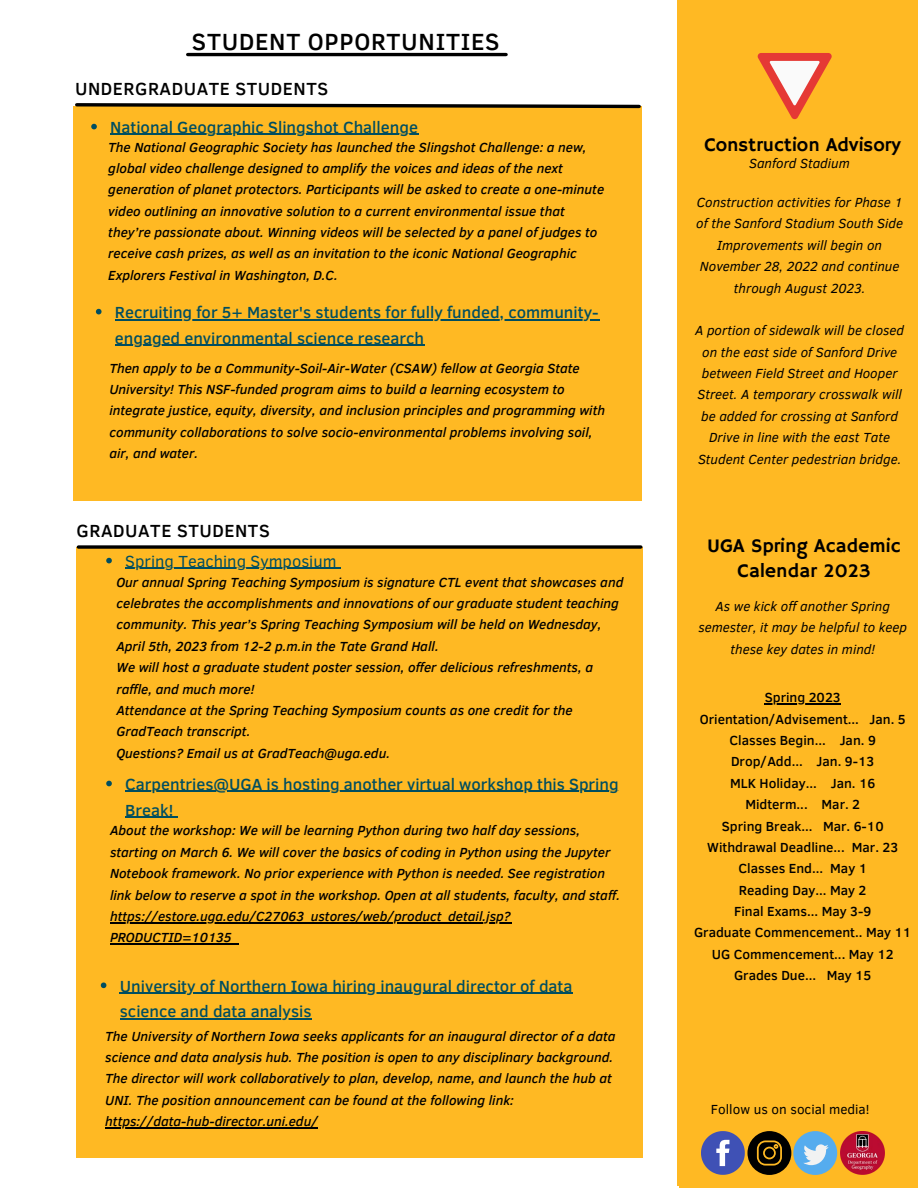
<style>
.page{position:relative;width:918px;height:1188px;background:#fff}
.page>*{position:absolute;margin:0;border:0;box-sizing:border-box;transform-origin:0 0}
.t1{font:500 24px "Clear Sans";letter-spacing:.03em;color:#000}
.t2{font:19.5px/24.8px "Hammersmith One";color:#000;text-align:center}
.t3{font:500 18px "Clear Sans";letter-spacing:.03em;color:#000}
.t4{font:500 16.5px/25.8px "Clear Sans";color:#004e60}
.t5{font:16.5px "Clear Sans";color:#004e60}
.t6{font:italic 500 13.5px/21.3px "Clear Sans";color:#000}
.t7{font:italic 13.5px/21.3px "Clear Sans";color:#000;text-align:center}
.t8{font:500 13.5px/21.3px "Clear Sans";color:#000;text-align:center}
.t9{font:13.5px "Clear Sans";color:#000}
</style>
<div class="page">
<div style="left:679px;top:0;width:239px;height:1188px;background:#ffb923"></div>
<div style="left:73px;top:106px;width:568px;height:395px;background:#ffb923"></div>
<svg style="left:75px;top:103px;width:567px;height:7px"></svg>
<div style="left:793px;top:1131px;width:44px;height:44px;background:#55acee;border-radius:50%"></div>
<svg style="left:803px;top:1144px;width:26px;height:21px"></svg>
<svg style="left:701px;top:1131px;width:90px;height:44px"></svg>
<img style="left:841px;top:1131px;width:44px;height:44px">
<svg style="left:758px;top:53px;width:74px;height:66px"></svg>
<svg style="left:91px;top:124px;width:6px;height:5px"></svg>
<hr style="left:110px;top:134px;width:308px;height:1px;background:#004e60">
<hr style="left:765px;top:703px;width:76px;height:2px;background:#000">
<svg style="left:96px;top:309px;width:6px;height:5px"></svg>
<hr style="left:115px;top:319px;width:484px;height:1px;background:#004e60">
<hr style="left:115px;top:345px;width:309px;height:1px;background:#004e60">
<hr style="left:188px;top:53px;width:318px;height:3px;background:#000">
<div style="left:77px;top:547px;width:565px;height:610px;background:#ffb923"></div>
<svg style="left:78px;top:545px;width:563px;height:4px;background:#272218"></svg>
<svg style="left:101px;top:983px;width:5px;height:5px"></svg>
<hr style="left:120px;top:993px;width:453px;height:1px;background:#004e60">
<hr style="left:120px;top:1019px;width:192px;height:1px;background:#004e60">
<hr style="left:105px;top:1127px;width:213px;height:1px;background:#000">
<svg style="left:106px;top:781px;width:6px;height:5px"></svg>
<hr style="left:125px;top:791px;width:494px;height:1px;background:#004e60">
<hr style="left:125px;top:817px;width:48px;height:1px;background:#004e60">
<hr style="left:110px;top:922px;width:401px;height:1px;background:#000">
<hr style="left:110px;top:943px;width:122px;height:2px;background:#000">
<svg style="left:232px;top:943px;width:7px;height:2px"></svg>
<svg style="left:106px;top:558px;width:6px;height:5px"></svg>
<hr style="left:125px;top:568px;width:212px;height:1px;background:#004e60">
<h1 class="t1" style="left:192px;top:24px;width:309px">STUDENT OPPORTUNITIES</h1>
<h3 class="t3" style="left:75px;top:75px;width:255px">UNDERGRADUATE STUDENTS</h3>
<p class="t4" style="left:110px;top:113px;width:309px">National Geographic Slingshot Challenge</p>
<p class="t6" style="left:108px;top:135px;width:497px">The National Geographic Society has launched the Slingshot Challenge: a new, global video challenge designed to amplify the voices and ideas of the next generation of planet protectors. Participants will be asked to create a one-minute video outlining an innovative solution to a current environmental issue that they’re passionate about. Winning videos will be selected by a panel of judges to receive cash prizes, as well as an invitation to the iconic National Geographic Explorers Festival in Washington, D.C.</p>
<p class="t4" style="left:115px;top:298px;width:485px">Recruiting for 5+ Master's students for fully funded, community&shy;engaged environmental science research</p>
<p class="t6" style="left:109px;top:357px;width:497px">Then apply to be a Community-Soil-Air-Water (CSAW) fellow at Georgia State University! This NSF-funded program aims to build a learning ecosystem to integrate justice, equity, diversity, and inclusion principles and programming with community collaborations to solve socio-environmental problems involving soil, air, and water.</p>
<h3 class="t3" style="left:77px;top:518px;width:195px">GRADUATE STUDENTS</h3>
<p class="t5" style="left:125px;top:549px;width:213px">Spring Teaching Symposium</p>
<p class="t6" style="left:116px;top:571px;width:508px">Our annual Spring Teaching Symposium is signature CTL event that showcases and celebrates the accomplishments and innovations of our graduate student teaching community. This year’s Spring Teaching Symposium will be held on Wednesday, April 5th, 2023 from 12-2 p.m.in the Tate Grand Hall.<br>We will host a graduate student poster session, offer delicious refreshments, a raffle, and much more!<br>Attendance at the Spring Teaching Symposium counts as one credit for the GradTeach transcript.<br>Questions? Email us at GradTeach@uga.edu.</p>
<p class="t4" style="left:125px;top:770px;width:495px">Carpentries@UGA is hosting another virtual workshop this Spring<br>Break!</p>
<p class="t6" style="left:110px;top:819px;width:512px">About the workshop: We will be learning Python during two half day sessions, starting on March 6. We will cover the basics of coding in Python using the Jupyter Notebook framework. No prior experience with Python is needed. See registration link below to reserve a spot in the workshop. Open at all students, faculty, and staff. https://estore.uga.edu/C27063_ustores/web/product_detail.jsp?<br>PRODUCTID=10135</p>
<p class="t4" style="left:120px;top:972px;width:454px">University of Northern Iowa hiring inaugural director of data science and data analysis</p>
<p class="t6" style="left:105px;top:1025px;width:512px">The University of Northern Iowa seeks applicants for an inaugural director of a data science and data analysis hub. The position is open to any disciplinary background.<br>The director will work collaboratively to plan, develop, name, and launch the hub at UNI. The position announcement can be found at the following link: https://data-hub-director.uni.edu/</p>
<h2 class="t2" style="left:704px;top:133px;width:198px">Construction Advisory</h2>
<p class="t7" style="left:749px;top:152px;width:102px">Sanford Stadium</p>
<p class="t7" style="left:696px;top:191px;width:208px">Construction activities for Phase 1 of the Sanford Stadium South Side<br>Improvements will begin on<br>November 28, 2022 and continue through August 2023.</p>
<p class="t7" style="left:695px;top:319px;width:210px">A portion of sidewalk will be closed on the east side of Sanford Drive between Field Street and Hooper Street. A temporary crosswalk will be added for crossing at Sanford Drive in line with the east Tate Student Center pedestrian bridge.</p>
<h2 class="t2" style="left:707px;top:534px;width:195px">UGA Spring Academic<br>Calendar 2023</h2>
<p class="t7" style="left:698px;top:595px;width:210px">As we kick off another Spring semester, it may be helpful to keep these key dates in mind!</p>
<p class="t8" style="left:694px;top:686px;width:219px">Spring 2023<br>Orientation/Advisement... Jan. 5<br>Classes Begin... Jan. 9<br>Drop/Add... Jan. 9-13<br>MLK Holiday... Jan. 16<br>Midterm... Mar. 2<br>Spring Break... Mar. 6-10<br>Withdrawal Deadline... Mar. 23<br>Classes End... May 1<br>Reading Day... May 2<br>Final Exams... May 3-9<br>Graduate Commencement.. May 11<br>UG Commencement... May 12<br>Grades Due... May 15</p>
<p class="t9" style="left:711px;top:1099px;width:160px">Follow us on social media!</p>
</div>
